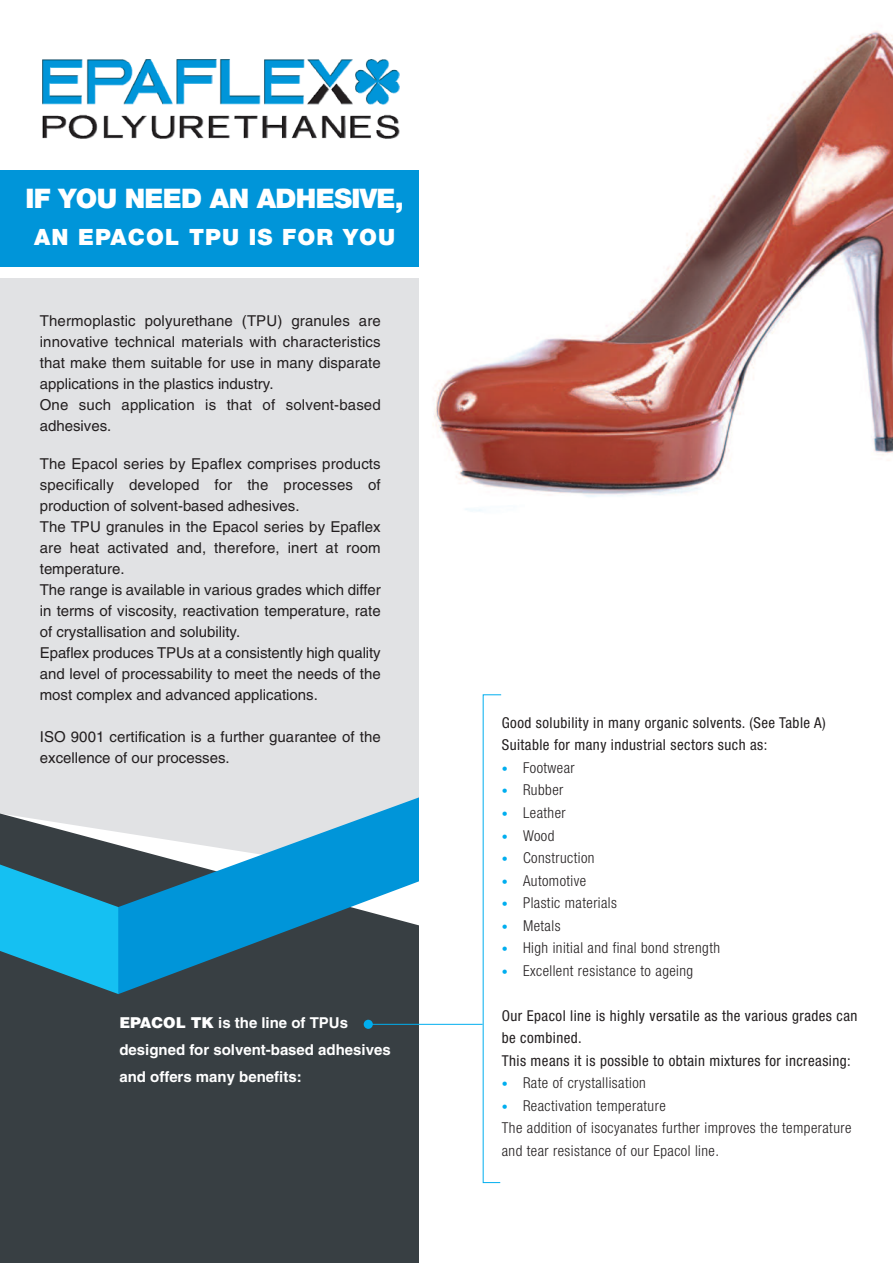
<style>
.page{position:relative;width:893px;height:1263px;background:#fff}
.page>*{position:absolute;margin:0;border:0;box-sizing:border-box;transform-origin:0 0}
.t1{font:900 27px "Helvetica Neue";letter-spacing:-.025em;color:#fff}
.t2{font:900 22.5px "Helvetica Neue";letter-spacing:.05em;color:#fff}
.t3{font:15px/21px "Helvetica";color:#231f20}
.t4{font:300 condensed 15px/22.5px "Helvetica Neue";letter-spacing:.03em;color:#231f20}
.t5{font:condensed 15px/22.5px "Helvetica Neue";letter-spacing:.03em;color:#231f20}
.t6{font:700 15px/27px "Helvetica";color:#fff}
.s1{font-weight:900}
.s2{font-size:12px;color:#00aeef}
</style>
<div class="page">
<div style="left:0;top:278px;width:420px;height:981px;background:#e1e2e4"></div>
<div style="left:0;top:170px;width:420px;height:97px;background:#0095d9"></div>
<img style="left:42px;top:59px;width:358px;height:80px">
<div style="left:0;top:839px;width:419px;height:424px;background:#383f43"></div>
<svg style="left:482px;top:694px;width:20px;height:489px"></svg>
<svg style="left:118px;top:797px;width:301px;height:197px"></svg>
<svg style="left:0;top:864px;width:118px;height:130px;background:#2095b7"></svg>
<div style="left:364px;top:1020px;width:9px;height:9px;background:#00aeef;border-radius:50%"></div>
<img style="left:433px;top:31px;width:460px;height:481px">
<div style="left:419px;top:0;width:6px;height:1263px;background:#fff"></div>
<hr style="left:368px;top:1024px;width:115px;height:1px;background:#00aeef">
<h1 class="t1" style="left:26px;top:189px;width:380px">IF YOU NEED AN ADHESIVE,</h1>
<h2 class="t2" style="left:34px;top:229px;width:363px">AN EPACOL TPU IS FOR YOU</h2>
<p class="t3" style="left:40px;top:312px;width:342px">Thermoplastic polyurethane (TPU) granules are innovative technical materials with characteristics that make them suitable for use in many disparate applications in the plastics industry.<br>One such application is that of solvent-based adhesives.</p>
<p class="t3" style="left:40px;top:454px;width:342px">The Epacol series by Epaflex comprises products specifically developed for the processes of production of solvent-based adhesives.<br>The TPU granules in the Epacol series by Epaflex are heat activated and, therefore, inert at room temperature.<br>The range is available in various grades which differ in terms of viscosity, reactivation temperature, rate of crystallisation and solubility.<br>Epaflex produces TPUs at a consistently high quality and level of processability to meet the needs of the most complex and advanced applications.</p>
<p class="t3" style="left:40px;top:727px;width:342px">ISO 9001 certification is a further guarantee of the excellence of our processes.</p>
<p class="t6" style="left:119px;top:1011px;width:273px"><span class="s1">EPACOL TK</span> is the line of TPUs designed for solvent-based adhesives and offers many benefits:</p>
<p class="t5" style="left:502px;top:713px;width:325px">Good solubility in many organic solvents. (See Table A)<br>Suitable for many industrial sectors such as:</p>
<p class="t4" style="left:502px;top:758px;width:74px"><span class="s2">•</span> Footwear</p>
<p class="t4" style="left:502px;top:780px;width:63px"><span class="s2">•</span> Rubber</p>
<p class="t4" style="left:502px;top:803px;width:65px"><span class="s2">•</span> Leather</p>
<p class="t4" style="left:502px;top:825px;width:54px"><span class="s2">•</span> Wood</p>
<p class="t4" style="left:502px;top:848px;width:94px"><span class="s2">•</span> Construction</p>
<p class="t4" style="left:502px;top:870px;width:86px"><span class="s2">•</span> Automotive</p>
<p class="t4" style="left:502px;top:893px;width:117px"><span class="s2">•</span> Plastic materials</p>
<p class="t4" style="left:502px;top:915px;width:60px"><span class="s2">•</span> Metals</p>
<p class="t4" style="left:502px;top:938px;width:220px"><span class="s2">•</span> High initial and final bond strength</p>
<p class="t4" style="left:502px;top:960px;width:193px"><span class="s2">•</span> Excellent resistance to ageing</p>
<p class="t5" style="left:502px;top:1005px;width:357px">Our Epacol line is highly versatile as the various grades can be combined.<br>This means it is possible to obtain mixtures for increasing:</p>
<p class="t4" style="left:502px;top:1073px;width:146px"><span class="s2">•</span> Rate of crystallisation</p>
<p class="t4" style="left:502px;top:1095px;width:351px"><span class="s2">•</span> Reactivation temperature<br>The addition of isocyanates further improves the temperature and tear resistance of our Epacol line.</p>
</div>
